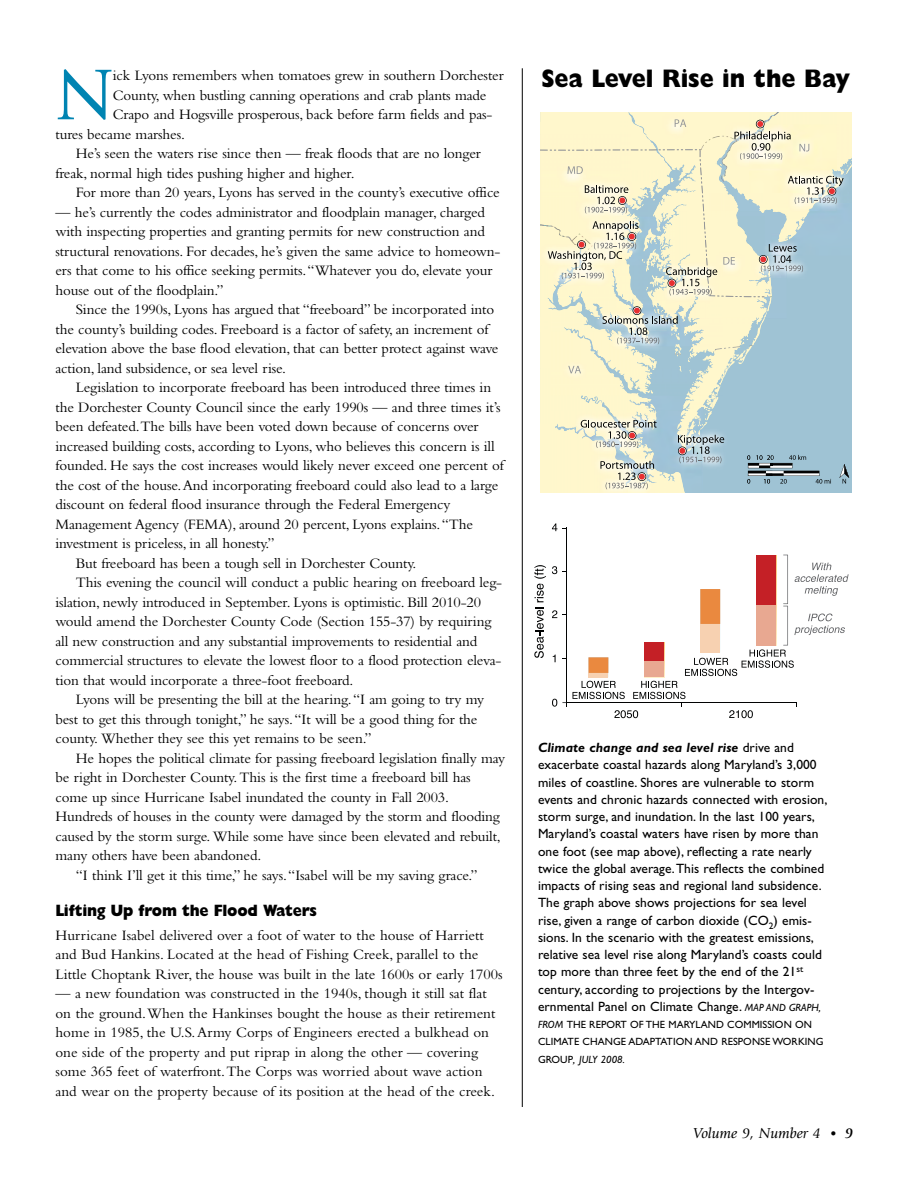
<style>
.page{position:relative;width:918px;height:1188px;background:#fff}
.page>*{position:absolute;margin:0;border:0;box-sizing:border-box;transform-origin:0 0}
.t1{font:75px "Giovanni";color:#0084b2}
.t2{font:800 25.5px "Gill Sans";color:#000;scale:.9 1}
.t3{font:800 16.5px "Gill Sans";letter-spacing:-.015em;color:#000;scale:.9 1}
.t4{font:15px/19.5px "Bembo";letter-spacing:-.01em;color:#000}
.t5{font:italic 15px "Giovanni";color:#000}
.t6{font:13.5px/17.2px "Gill Sans";letter-spacing:.005em;color:#000}
.t7{font:10.5px/17.2px "Gill Sans";letter-spacing:.005em;color:#000}
.s1{font-weight:700;font-style:italic}
.s2{font-style:italic;font-size:10.5px}
.s3{font-style:italic}
.s4{font-family:"Bembo";font-weight:700;font-style:normal}
.s5{font-weight:700}
</style>
<div class="page">
<div style="left:627px;top:324px;width:225px;height:169px;background:#9fc3d4"></div>
<svg style="left:839px;top:464px;width:10px;height:20px"></svg>
<div style="left:703px;top:384px;width:70px;height:109px;background:#9fc3d4"></div>
<img style="left:703px;top:395px;width:15px;height:33px">
<svg style="left:747px;top:455px;width:84px;height:29px;background:#8aa3af"></svg>
<img style="left:630px;top:344px;width:93px;height:25px">
<img style="left:650px;top:349px;width:73px;height:35px">
<div style="left:551px;top:344px;width:79px;height:25px;background:#fff7cc"></div>
<img style="left:721px;top:384px;width:2px;height:11px">
<img style="left:703px;top:384px;width:18px;height:11px">
<img style="left:723px;top:344px;width:26px;height:2px">
<img style="left:630px;top:344px;width:73px;height:2px">
<img style="left:615px;top:344px;width:15px;height:2px">
<img style="left:844px;top:125px;width:8px;height:62px">
<div style="left:540px;top:369px;width:87px;height:124px;background:#fff7cc"></div>
<img style="left:581px;top:395px;width:29px;height:16px">
<img style="left:630px;top:429px;width:73px;height:64px">
<img style="left:630px;top:369px;width:73px;height:60px">
<img style="left:627px;top:402px;width:3px;height:9px">
<img style="left:555px;top:424px;width:72px;height:64px">
<img style="left:550px;top:411px;width:31px;height:12px">
<img style="left:685px;top:468px;width:17px;height:25px">
<img style="left:627px;top:468px;width:58px;height:25px">
<img style="left:632px;top:369px;width:71px;height:15px">
<img style="left:551px;top:369px;width:79px;height:26px">
<img style="left:630px;top:384px;width:70px;height:11px">
<svg style="left:627px;top:384px;width:3px;height:18px"></svg>
<svg style="left:581px;top:411px;width:76px;height:37px;background:#d2d4c4"></svg>
<svg style="left:600px;top:461px;width:54px;height:28px;background:#cfccbb"></svg>
<svg style="left:678px;top:435px;width:46px;height:28px"></svg>
<svg style="left:568px;top:366px;width:13px;height:7px"></svg>
<svg style="left:540px;top:112px;width:304px;height:232px;background:#e2e4cc"></svg>
<img style="left:721px;top:137px;width:16px;height:45px">
<img style="left:550px;top:226px;width:43px;height:31px">
<img style="left:749px;top:296px;width:23px;height:50px">
<img style="left:713px;top:346px;width:27px;height:6px">
<hr style="left:567px;top:528px;width:1px;height:175px;background:#010202">
<svg style="left:552px;top:523px;width:15px;height:8px"></svg>
<svg style="left:534px;top:565px;width:12px;height:93px"></svg>
<svg style="left:552px;top:555px;width:297px;height:163px"></svg>
<hr style="left:522px;top:68px;width:1px;height:1039px;background:#000">
<h1 class="t1" style="left:55px;top:65px;width:60px">N</h1>
<p class="t4" style="left:113px;top:67px;width:392px">ick Lyons remembers when tomatoes grew in southern Dorchester</p>
<p class="t4" style="left:113px;top:87px;width:375px">County, when bustling canning operations and crab plants made</p>
<p class="t4" style="left:113px;top:106px;width:381px">Crapo and Hogsville prosperous, back before farm fields and pas-</p>
<p class="t4" style="left:56px;top:126px;width:131px">tures became marshes.</p>
<p class="t4" style="left:76px;top:145px;width:407px">He’s seen the waters rise since then — freak floods that are no longer</p>
<p class="t4" style="left:56px;top:165px;width:301px">freak, normal high tides pushing higher and higher.</p>
<p class="t4" style="left:76px;top:184px;width:426px">For more than 20 years, Lyons has served in the county’s executive office</p>
<p class="t4" style="left:56px;top:204px;width:446px">— he’s currently the codes administrator and floodplain manager, charged with inspecting properties and granting permits for new construction and structural renovations. For decades, he’s given the same advice to homeown&shy;ers that come to his office seeking permits. “Whatever you do, elevate your house out of the floodplain.”</p>
<p class="t4" style="left:56px;top:301px;width:444px;text-indent:20px">Since the 1990s, Lyons has argued that “freeboard” be incorporated into the county’s building codes. Freeboard is a factor of safety, an increment of elevation above the base flood elevation, that can better protect against wave action, land subsidence, or sea level rise.</p>
<p class="t4" style="left:76px;top:379px;width:417px">Legislation to incorporate freeboard has been introduced three times in</p>
<p class="t4" style="left:56px;top:399px;width:447px">the Dorchester County Council since the early 1990s — and three times it’s</p>
<p class="t4" style="left:56px;top:418px;width:424px">been defeated. The bills have been voted down because of concerns over</p>
<p class="t4" style="left:56px;top:438px;width:441px">increased building costs, according to Lyons, who believes this concern is ill</p>
<p class="t4" style="left:56px;top:457px;width:450px">founded. He says the cost increases would likely never exceed one percent of</p>
<p class="t4" style="left:56px;top:477px;width:444px">the cost of the house. And incorporating freeboard could also lead to a large</p>
<p class="t4" style="left:56px;top:496px;width:396px">discount on federal flood insurance through the Federal Emergency</p>
<p class="t4" style="left:56px;top:516px;width:419px">Manage ment Agency (FEMA), around 20 percent, Lyons explains. “The</p>
<p class="t4" style="left:56px;top:535px;width:221px">investment is priceless, in all honesty.”</p>
<p class="t4" style="left:76px;top:555px;width:342px">But freeboard has been a tough sell in Dorchester County.</p>
<p class="t4" style="left:76px;top:574px;width:428px">This evening the council will conduct a public hearing on freeboard leg-</p>
<p class="t4" style="left:56px;top:594px;width:427px">islation, newly introduced in September. Lyons is optimistic. Bill 2010-20</p>
<p class="t4" style="left:56px;top:613px;width:437px">would amend the Dorchester County Code (Section 155-37) by requiring</p>
<p class="t4" style="left:56px;top:633px;width:423px">all new construction and any substantial improvements to resi den tial and</p>
<p class="t4" style="left:56px;top:652px;width:447px">commercial structures to elevate the lowest floor to a flood protec tion eleva-</p>
<p class="t4" style="left:56px;top:672px;width:299px">tion that would incorporate a three-foot freeboard.</p>
<p class="t4" style="left:76px;top:691px;width:410px">Lyons will be presenting the bill at the hearing. “I am going to try my</p>
<p class="t4" style="left:56px;top:711px;width:423px">best to get this through tonight,” he says. “It will be a good thing for the</p>
<p class="t4" style="left:56px;top:730px;width:318px">county. Whether they see this yet remains to be seen.”</p>
<p class="t4" style="left:76px;top:750px;width:431px">He hopes the political climate for passing freeboard legislation finally may</p>
<p class="t4" style="left:56px;top:769px;width:417px">be right in Dorchester County. This is the first time a freeboard bill has</p>
<p class="t4" style="left:56px;top:789px;width:395px">come up since Hurricane Isabel inundated the county in Fall 2003.</p>
<p class="t4" style="left:56px;top:808px;width:446px">Hundreds of houses in the county were damaged by the storm and flooding</p>
<p class="t4" style="left:56px;top:828px;width:447px">caused by the storm surge. While some have since been elevated and rebuilt,</p>
<p class="t4" style="left:56px;top:847px;width:207px">many others have been abandoned.</p>
<p class="t4" style="left:76px;top:867px;width:403px">“I think I’ll get it this time,” he says. “Isabel will be my saving grace.”</p>
<p class="t3" style="left:56px;top:905px;width:292px">Lifting Up from the Flood Waters</p>
<p class="t4" style="left:55px;top:927px;width:449px">Hurricane Isabel delivered over a foot of water to the house of Harriett and Bud Hankins. Located at the head of Fishing Creek, parallel to the<br>Little Choptank River, the house was built in the late 1600s or early 1700s</p>
<p class="t4" style="left:55px;top:985px;width:442px">— a new foundation was constructed in the 1940s, though it still sat flat on the ground. When the Hankinses bought the house as their retirement home in 1985, the U.S. Army Corps of Engineers erected a bulkhead on one side of the property and put riprap in along the other — covering some 365 feet of waterfront. The Corps was worried about wave action and wear on the property because of its position at the head of the creek.</p>
<h2 class="t2" style="left:541px;top:70px;width:344px">Sea Level Rise in the Bay</h2>
<p class="t6" style="left:538px;top:740px;width:291px"><span class="s1">Climate change and sea level rise</span> drive and exacerbate coastal hazards along Maryland’s 3,000 miles of coastline. Shores are vulnerable to storm events and chronic hazards connected with erosion, storm surge, and inundation. In the last 100 years, Maryland’s coastal waters have risen by more than one foot (see map above), reflecting a rate nearly twice the global average. This reflects the combined impacts of rising seas and regional land subsidence.<br>The graph above shows projections for sea level rise, given a range of carbon dioxide (CO<sub>2</sub>) emis&shy;sions. In the scenario with the greatest emissions, relative sea level rise along Maryland’s coasts could top more than three feet by the end of the 21<sup>st </sup>century, according to projections by the Intergov&shy;ernmental Panel on Climate Change. <span class="s2">MAP AND GRAPH,</span></p>
<p class="t7" style="left:538px;top:1017px;width:287px"><span class="s3">FROM</span> THE REPORT OF THE MARYLAND COMMISSION ON<br>CLIMATE CHANGE ADAPTATION AND RESPONSE WORKING<br>GROUP<span class="s3">, JULY 2008.</span></p>
<p class="t5" style="left:693px;top:1127px;width:161px">Volume 9, Number 4 <span class="s4">•</span> <span class="s5">9</span></p>
</div>
